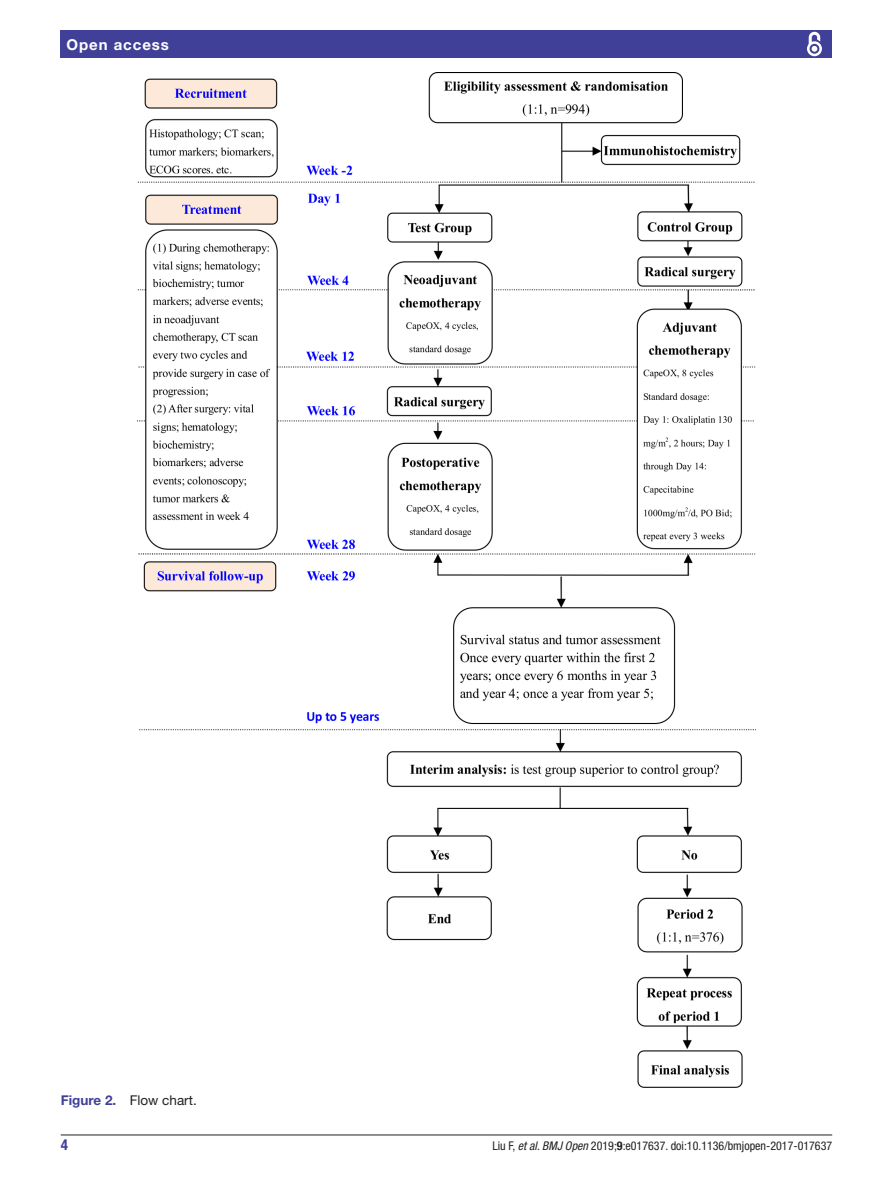
<style>
.page{position:relative;width:893px;height:1191px;background:#fff}
.page>*{position:absolute;margin:0;border:0;box-sizing:border-box;transform-origin:0 0}
.t1{font:700 15px "Helvetica Neue LT Std";letter-spacing:.065em;color:#fff}
.t2{font:700 condensed 15px "Helvetica Neue LT Std";color:#414099}
.t3{font:13.5px "Helvetica Neue LT Std";color:#231f20}
.t4{font:condensed 12px "Helvetica Neue LT Std";color:#231f20}
.s1{font-weight:700;color:#414099}
.s2{font-style:italic}
.s3{font-weight:700}
</style>
<div class="page">
<hr style="left:61px;top:1134px;width:771px;height:1px;background:#231f20">
<div style="left:61px;top:31px;width:771px;height:27px;background:#414099"></div>
<svg style="left:807px;top:31px;width:15px;height:26px"></svg>
<img style="left:137px;top:73px;width:619px;height:1014px">
<p class="t1" style="left:66px;top:35px;width:104px">Open access</p>
<p class="t3" style="left:61px;top:1092px;width:137px"><span class="s1">Figure 2.</span> Flow chart.</p>
<p class="t2" style="left:61px;top:1135px;width:9px">4</p>
<p class="t4" style="left:492px;top:1138px;width:341px">Liu F, <span class="s2">et al</span>. <span class="s2">BMJ Open</span> 2019;<span class="s3">9</span>:e017637. doi:10.1136/bmjopen-2017-017637</p>
</div>
